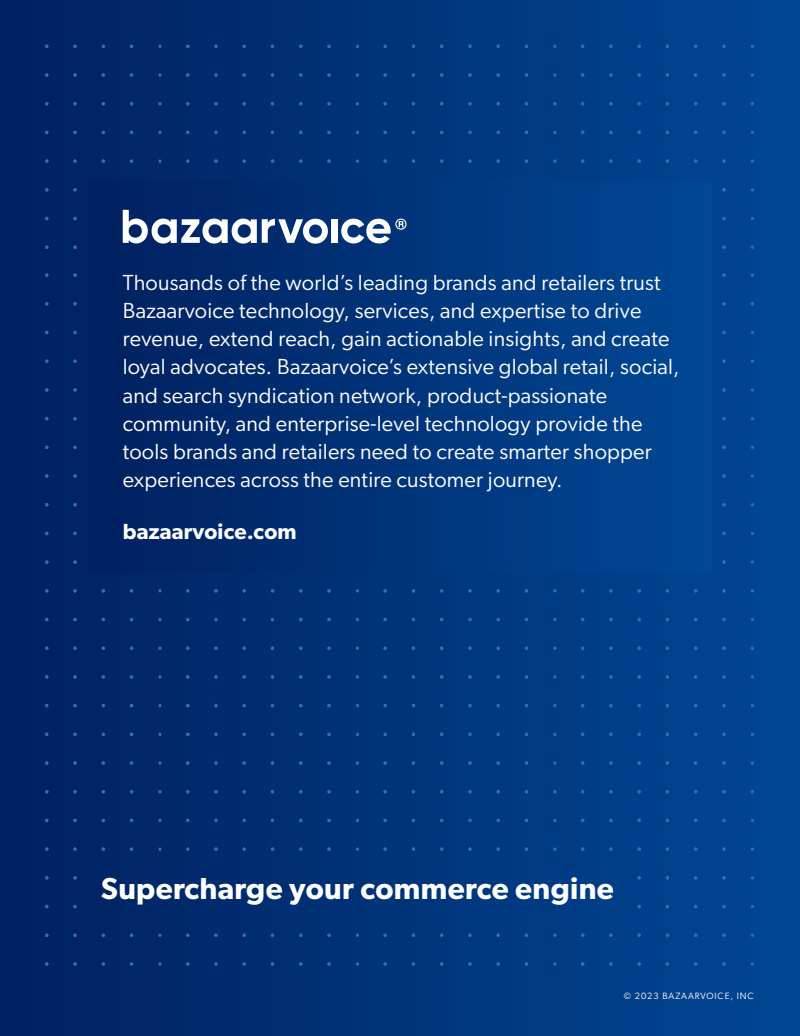
<style>
.page{position:relative;width:800px;height:1036px;background:#fff}
.page>*{position:absolute;margin:0;border:0;box-sizing:border-box;transform-origin:0 0}
.t1{font:600 30.44px "Gibson";letter-spacing:.01em;color:#fff}
.t2{font:21.88px/28.1px "Gibson";letter-spacing:.01em;color:#fff}
.t3{font:600 21.88px "Gibson";letter-spacing:.01em;color:#fff}
.t4{font:9.19px "Gibson";letter-spacing:.1em;color:#fff}
</style>
<div class="page">
<div style="left:0;top:0;width:800px;height:1035px;background:linear-gradient(to right,#002160,#004794)"></div>
<div style="left:726px;top:560px;width:28px;height:405px;background:#004490"></div>
<div style="left:726px;top:45px;width:28px;height:490px;background:#004490"></div>
<div style="left:581px;top:560px;width:145px;height:405px;background:#00408a"></div>
<div style="left:581px;top:45px;width:145px;height:490px;background:#00418c"></div>
<div style="left:528px;top:572px;width:29px;height:393px;background:#003b83"></div>
<div style="left:528px;top:45px;width:29px;height:137px;background:#003b83"></div>
<div style="left:383px;top:572px;width:145px;height:393px;background:#00377d"></div>
<div style="left:383px;top:45px;width:145px;height:137px;background:#00377d"></div>
<div style="left:331px;top:572px;width:28px;height:393px;background:#003176"></div>
<div style="left:331px;top:45px;width:28px;height:137px;background:#003176"></div>
<div style="left:186px;top:572px;width:145px;height:393px;background:#002d71"></div>
<div style="left:186px;top:45px;width:145px;height:137px;background:#002d70"></div>
<div style="left:133px;top:572px;width:29px;height:393px;background:#002869"></div>
<div style="left:133px;top:45px;width:29px;height:137px;background:#002869"></div>
<div style="left:45px;top:560px;width:88px;height:405px;background:#002565"></div>
<div style="left:45px;top:45px;width:88px;height:490px;background:#002464"></div>
<div style="left:89px;top:182px;width:622px;height:390px;background:linear-gradient(to right,#00205f,#004895)"></div>
<div style="left:331px;top:219px;width:6px;height:24px;background:#fff"></div>
<svg style="left:123px;top:210px;width:205px;height:34px"></svg>
<svg style="left:341px;top:218px;width:66px;height:25px"></svg>
<p class="t2" style="left:123px;top:268px;width:558px">Thousands of the world’s leading brands and retailers trust Bazaarvoice technology, services, and expertise to drive revenue, extend reach, gain actionable insights, and create loyal advocates. Bazaarvoice’s extensive global retail, social, and search syndication network, product-passionate community, and enterprise-level technology provide the tools brands and retailers need to create smarter shopper experiences across the entire customer journey.</p>
<p class="t3" style="left:123px;top:518px;width:176px">bazaarvoice.com</p>
<h1 class="t1" style="left:101px;top:870px;width:514px">Supercharge your commerce engine</h1>
<p class="t4" style="left:624px;top:989px;width:131px">© 2023 BAZAARVOICE, INC</p>
</div>
